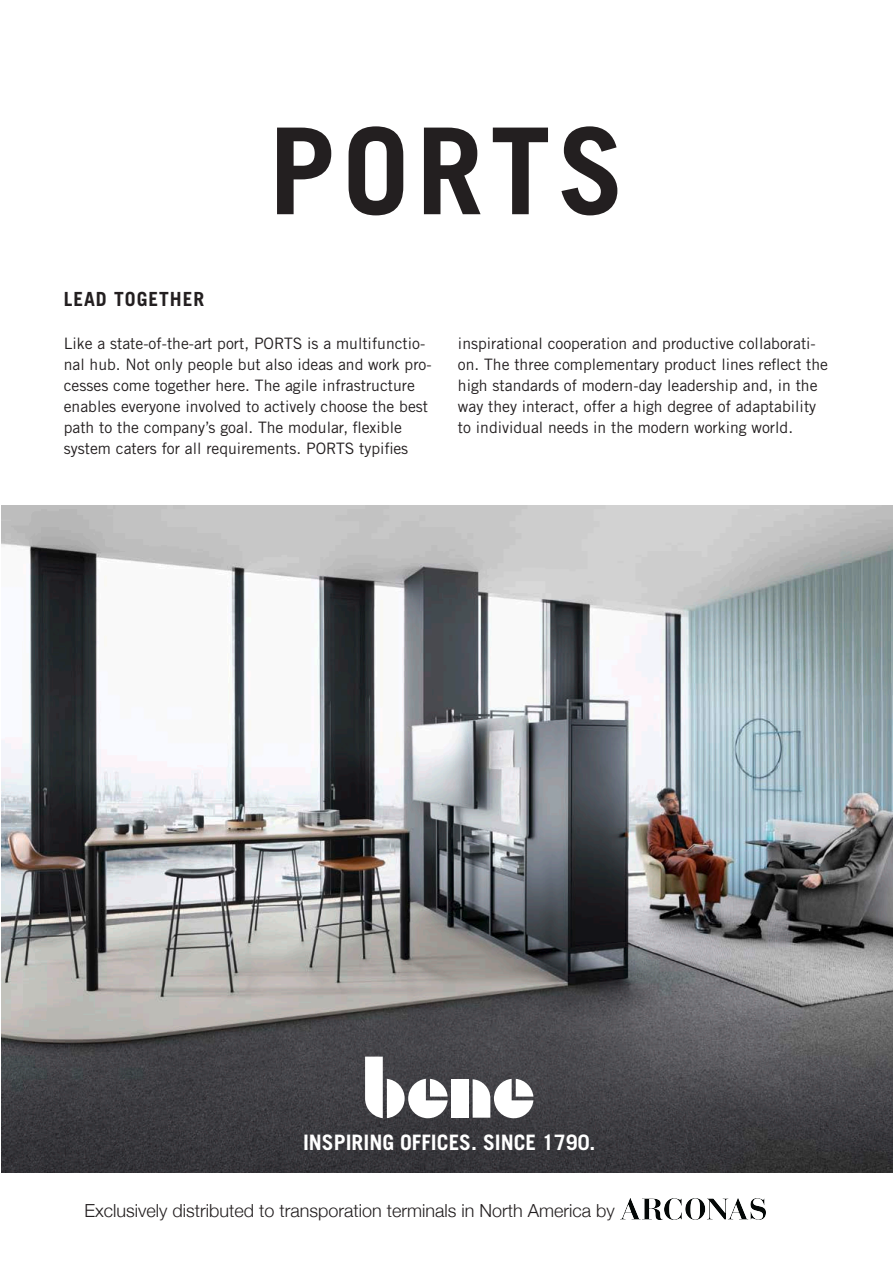
<style>
.page{position:relative;width:893px;height:1263px;background:#fff}
.page>*{position:absolute;margin:0;border:0;box-sizing:border-box;transform-origin:0 0}
.t1{font:700 120px "Trade Gothic LT Std";letter-spacing:.06em;color:#231f20}
.t2{font:700 21.3px "Trade Gothic LT Std";color:#fff}
.t3{font:700 19.5px "Trade Gothic LT Std";letter-spacing:.05em;color:#231f20}
.t4{font:300 18px "Helvetica Neue";color:#221e1f}
.t5{font:15.75px/21px "Trade Gothic LT Std";color:#231f20}
</style>
<div class="page">
<img style="left:1px;top:505px;width:892px;height:668px">
<svg style="left:365px;top:1056px;width:83px;height:62px"></svg>
<div style="left:451px;top:1079px;width:18px;height:39px;background:#fff"></div>
<svg style="left:473px;top:1079px;width:60px;height:39px"></svg>
<img style="left:620px;top:1198px;width:145px;height:22px">
<p class="t3" style="left:64px;top:287px;width:142px">LEAD TOGETHER</p>
<h1 class="t1" style="left:269px;top:98px;width:357px">PORTS</h1>
<p class="t5" style="left:64px;top:333px;width:369px">Like a state-of-the-art port, PORTS is a multifunctio&shy;nal hub. Not only people but also ideas and work pro&shy;cesses come together here. The agile infrastructure enables everyone involved to actively choose the best path to the company’s goal. The modular, flexible system caters for all requirements. PORTS typifies</p>
<p class="t5" style="left:458px;top:333px;width:372px">inspirational cooperation and productive collaborati&shy;on. The three complementary product lines reflect the high standards of modern-day leadership and, in the way they interact, offer a high degree of adaptability to individual needs in the modern working world.</p>
<h2 class="t2" style="left:303px;top:1129px;width:294px">INSPIRING OFFICES. SINCE 1790.</h2>
<p class="t4" style="left:85px;top:1196px;width:532px">Exclusively distributed to transporation terminals in North America by</p>
</div>
